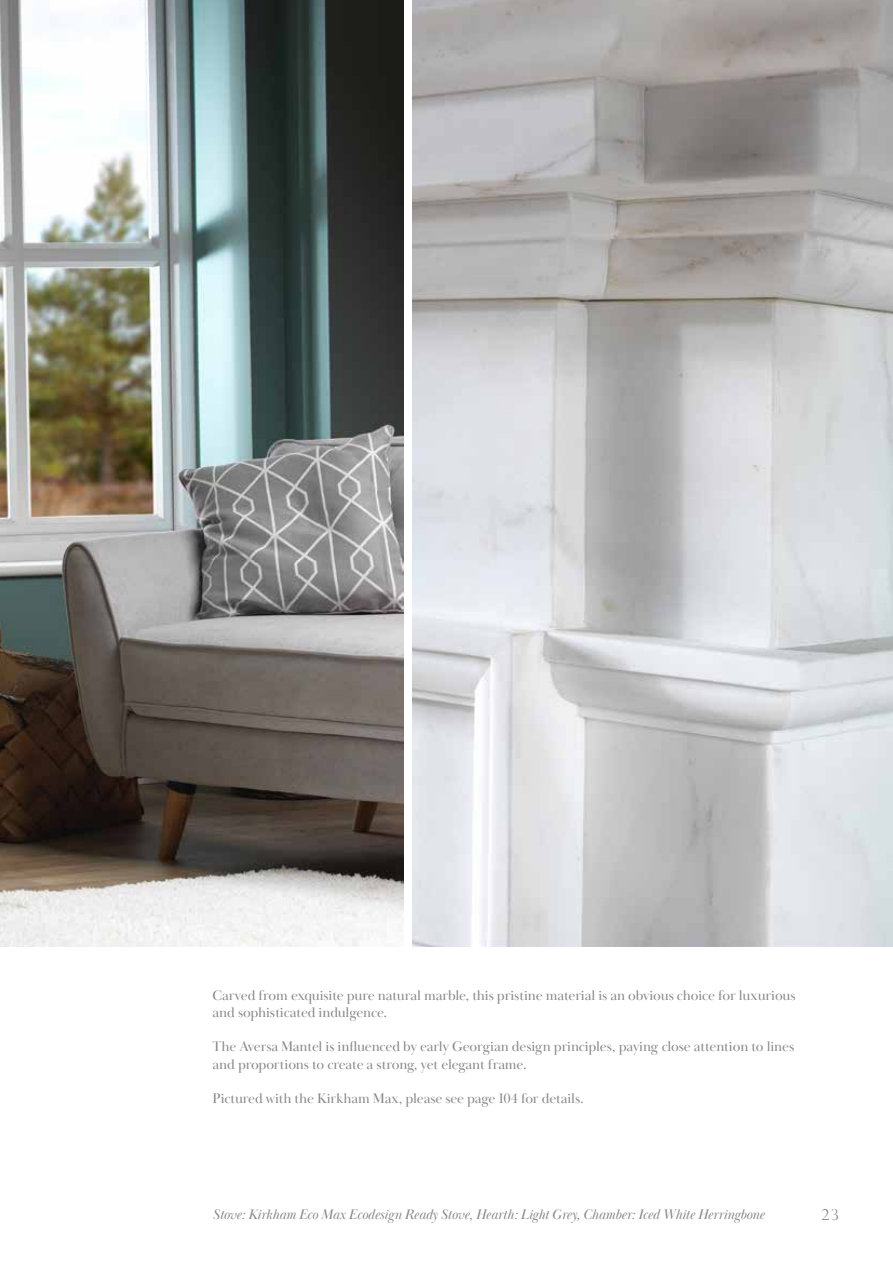
<style>
.page{position:relative;width:893px;height:1263px;background:#fff}
.page>*{position:absolute;margin:0;border:0;box-sizing:border-box;transform-origin:0 0}
.t1{font:300 15px "Perpetua Titling";color:#878787}
.t2{font:14.25px/17.1px "Baskerville Display PT";letter-spacing:-.01em;color:#878787}
.t3{font:italic 14.25px "Baskerville Display PT";letter-spacing:-.01em;color:#878787}
</style>
<div class="page">
<img style="left:0;top:0;width:404px;height:946px">
<img style="left:412px;top:0;width:481px;height:946px">
<p class="t2" style="left:213px;top:987px;width:585px">Carved from exquisite pure natural marble, this pristine material is an obvious choice for luxurious and sophisticated indulgence.</p>
<p class="t2" style="left:213px;top:1038px;width:583px">The Aversa Mantel is influenced by early Georgian design principles, paying close attention to lines and proportions to create a strong, yet elegant frame.</p>
<p class="t2" style="left:213px;top:1090px;width:373px">Pictured with the Kirkham Max, please see page 104 for details.</p>
<p class="t3" style="left:213px;top:1206px;width:553px">Stove: Kirkham Eco Max Ecodesign Ready Stove, Hearth: Light Grey, Chamber: Iced White Herringbone</p>
<p class="t1" style="left:821px;top:1205px;width:19px">23</p>
</div>
